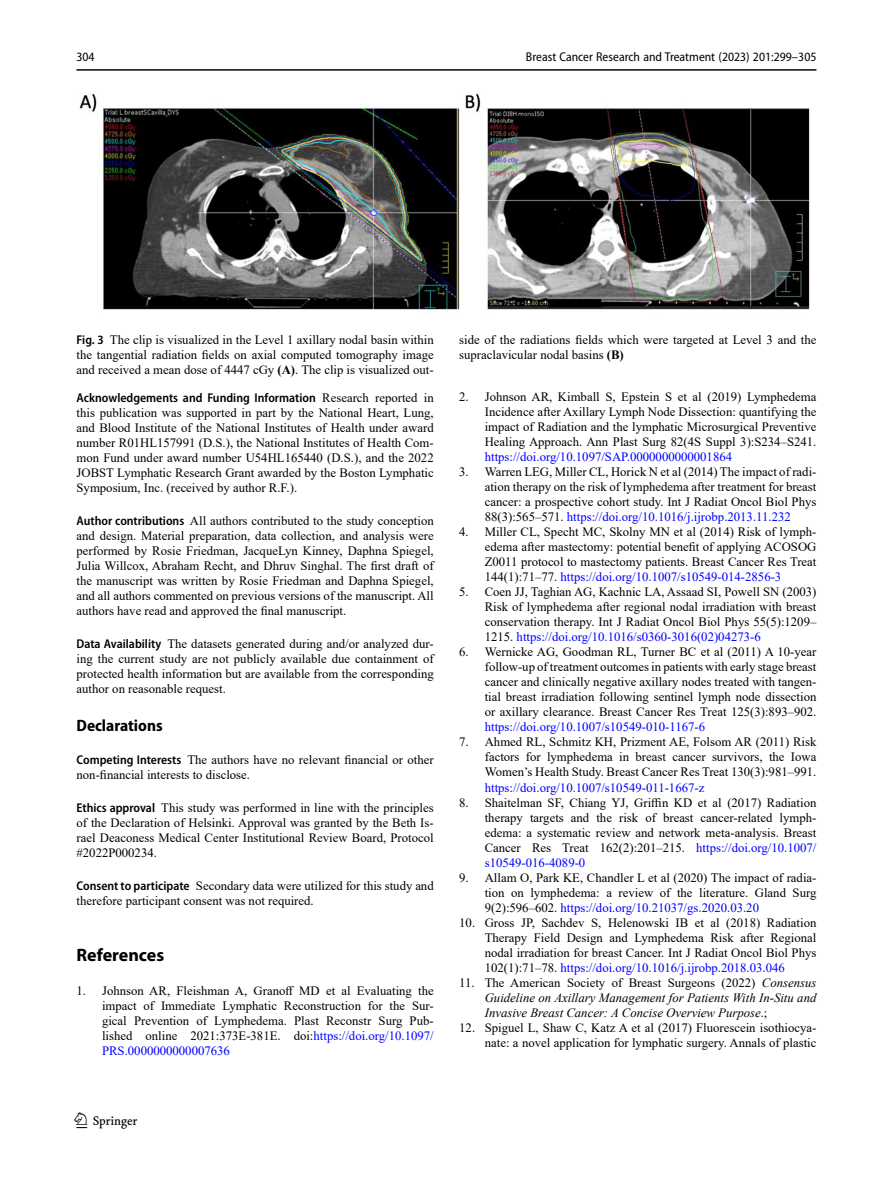
<style>
.page{position:relative;width:893px;height:1187px;background:#fff}
.page>*{position:absolute;margin:0;border:0;box-sizing:border-box;transform-origin:0 0}
.t1{font:22.5px "Springnew";color:#000}
.Literatur_Heading{font:700 18px "Myriad Pro";color:#000}
.Ethics_Declarations{font:700 semi-condensed 16.5px "Myriad Pro";color:#000}
.Literatur_Entry{font:12.75px/15px "Times New Roman";color:#000;text-align:justify}
.Author_Contribution{font:12.75px/15px "Times New Roman";color:#000;text-align:justify}
.Ethics_Declarations-2{font:12.75px/15px "Times New Roman";color:#000}
.Acknowledgements{font:12.75px/15px "Times New Roman";color:#000;text-align:justify}
.Figure_Caption{font:12.75px/15px "Times New Roman";color:#000;text-align:justify}
.Data_Availability{font:12.75px/15px "Times New Roman";color:#000;text-align:justify}
.Literatur_Entry-2{font:italic 12.75px/15px "Times New Roman";color:#000;text-align:justify}
.t2{font:semi-condensed 12.75px "Myriad Pro";color:#000}
.s1{font-family:"Myriad Pro";font-weight:600;font-stretch:semi-condensed}
.s2{font-weight:700}
.s3{color:#00f}
.s4{font-style:normal}
</style>
<div class="page">
<hr style="left:77px;top:69px;width:739px;height:2px;background:#000">
<img style="left:79px;top:93px;width:731px;height:218px">
<p class="t2" style="left:77px;top:49px;width:20px">304</p>
<p class="t2" style="left:526px;top:49px;width:292px">Breast Cancer Research and Treatment (2023) 201:299–305</p>
<p class="Figure_Caption" style="left:77px;top:332px;width:359px"><span class="s1">Fig. 3</span> The clip is visualized in the Level 1 axillary nodal basin within the tangential radiation fields on axial computed tomography image and received a mean dose of 4447 cGy <span class="s2">(A)</span>. The clip is visualized out-</p>
<p class="Figure_Caption" style="left:459px;top:332px;width:359px">side of the radiations fields which were targeted at Level 3 and the supraclavicular nodal basins <span class="s2">(B)</span></p>
<p class="Acknowledgements" style="left:77px;top:390px;width:359px"><span class="s1">Acknowledgements and Funding Information</span> Research reported in this publication was supported in part by the National Heart, Lung, and Blood Institute of the National Institutes of Health under award number R01HL157991 (D.S.), the National Institutes of Health Com&shy;mon Fund under award number U54HL165440 (D.S.), and the 2022<br>JOBST Lymphatic Research Grant awarded by the Boston Lymphatic Symposium, Inc. (received by author R.F.).</p>
<p class="Author_Contribution" style="left:77px;top:513px;width:359px"><span class="s1">Author contributions</span> All authors contributed to the study conception and design. Material preparation, data collection, and analysis were performed by Rosie Friedman, JacqueLyn Kinney, Daphna Spiegel, Julia Willcox, Abraham Recht, and Dhruv Singhal. The first draft of the manuscript was written by Rosie Friedman and Daphna Spiegel, and all authors commented on previous versions of the manuscript. All authors have read and approved the final manuscript.</p>
<p class="Data_Availability" style="left:77px;top:636px;width:359px"><span class="s1">Data Availability</span> The datasets generated during and/or analyzed dur&shy;ing the current study are not publicly available due containment of protected health information but are available from the corresponding author on reasonable request.</p>
<p class="Ethics_Declarations" style="left:77px;top:716px;width:88px">Declarations</p>
<p class="Ethics_Declarations-2" style="left:77px;top:751px;width:359px"><span class="s1">Competing Interests</span> The authors have no relevant financial or other non-financial interests to disclose.</p>
<p class="Ethics_Declarations-2" style="left:77px;top:799px;width:359px;text-align:justify"><span class="s1">Ethics approval</span> This study was performed in line with the principles of the Declaration of Helsinki. Approval was granted by the Beth Is&shy;rael Deaconess Medical Center Institutional Review Board, Protocol #2022P000234.</p>
<p class="Ethics_Declarations-2" style="left:77px;top:877px;width:359px"><span class="s1">Consent to participate</span> Secondary data were utilized for this study and therefore participant consent was not required.</p>
<p class="Literatur_Heading" style="left:77px;top:943px;width:89px">References</p>
<p class="Literatur_Entry" style="left:102px;top:982px;width:333px;text-indent:-26px">1. Johnson AR, Fleishman A, Granoff MD et al Evaluating the impact of Immediate Lymphatic Reconstruction for the Sur&shy;gical Prevention of Lymphedema. Plast Reconstr Surg Pub&shy;lished online 2021:373E-381E. doi:<span class="s3">https://doi.org/10.1097/ PRS.0000000000007636</span></p>
<h1 class="t1" style="left:77px;top:1107px;width:63px">1 3</h1>
<p class="Literatur_Entry" style="left:485px;top:389px;width:333px;text-indent:-26px">2. Johnson AR, Kimball S, Epstein S et al (2019) Lymphedema Incidence after Axillary Lymph Node Dissection: quantifying the impact of Radiation and the lymphatic Microsurgical Preventive Healing Approach. Ann Plast Surg 82(4S Suppl 3):S234–S241. <span class="s3">https://doi.org/10.1097/SAP.0000000000001864</span></p>
<p class="Literatur_Entry" style="left:485px;top:464px;width:333px;text-indent:-26px">3. Warren LEG, Miller CL, Horick N et al (2014) The impact of radi&shy;ation therapy on the risk of lymphedema after treatment for breast cancer: a prospective cohort study. Int J Radiat Oncol Biol Phys 88(3):565–571. <span class="s3">https://doi.org/10.1016/j.ijrobp.2013.11.232</span></p>
<p class="Literatur_Entry" style="left:485px;top:524px;width:333px;text-indent:-26px">4. Miller CL, Specht MC, Skolny MN et al (2014) Risk of lymph&shy;edema after mastectomy: potential benefit of applying ACOSOG Z0011 protocol to mastectomy patients. Breast Cancer Res Treat 144(1):71–77. <span class="s3">https://doi.org/10.1007/s10549-014-2856-3</span></p>
<p class="Literatur_Entry" style="left:485px;top:584px;width:333px;text-indent:-26px">5. Coen JJ, Taghian AG, Kachnic LA, Assaad SI, Powell SN (2003)<br>Risk of lymphedema after regional nodal irradiation with breast conservation therapy. Int J Radiat Oncol Biol Phys 55(5):1209– 1215. <span class="s3">https://doi.org/10.1016/s0360-3016(02)04273-6</span></p>
<p class="Literatur_Entry" style="left:485px;top:644px;width:333px;text-indent:-26px">6. Wernicke AG, Goodman RL, Turner BC et al (2011) A 10-year follow-up of treatment outcomes in patients with early stage breast cancer and clinically negative axillary nodes treated with tangen&shy;tial breast irradiation following sentinel lymph node dissection or axillary clearance. Breast Cancer Res Treat 125(3):893–902. <span class="s3">https://doi.org/10.1007/s10549-010-1167-6</span></p>
<p class="Literatur_Entry" style="left:485px;top:734px;width:333px;text-indent:-26px">7. Ahmed RL, Schmitz KH, Prizment AE, Folsom AR (2011) Risk factors for lymphedema in breast cancer survivors, the Iowa Women’s Health Study. Breast Cancer Res Treat 130(3):981–991. <span class="s3">https://doi.org/10.1007/s10549-011-1667-z</span></p>
<p class="Literatur_Entry" style="left:485px;top:794px;width:333px;text-indent:-26px">8. Shaitelman SF, Chiang YJ, Griffin KD et al (2017) Radiation therapy targets and the risk of breast cancer-related lymph&shy;edema: a systematic review and network meta-analysis. Breast Cancer Res Treat 162(2):201–215. <span class="s3">https://doi.org/10.1007/ s10549-016-4089-0</span></p>
<p class="Literatur_Entry" style="left:485px;top:869px;width:333px;text-indent:-26px">9. Allam O, Park KE, Chandler L et al (2020) The impact of radia&shy;tion on lymphedema: a review of the literature. Gland Surg 9(2):596–602. <span class="s3">https://doi.org/10.21037/gs.2020.03.20</span></p>
<p class="Literatur_Entry" style="left:485px;top:914px;width:333px;text-indent:-26px">10. Gross JP, Sachdev S, Helenowski IB et al (2018) Radiation Therapy Field Design and Lymphedema Risk after Regional nodal irradiation for breast Cancer. Int J Radiat Oncol Biol Phys 102(1):71–78. <span class="s3">https://doi.org/10.1016/j.ijrobp.2018.03.046</span></p>
<p class="Literatur_Entry-2" style="left:485px;top:974px;width:333px;text-indent:-26px"><span class="s4">11. The American Society of Breast Surgeons (2022)</span> Consensus Guideline on Axillary Management for Patients With In-Situ and Invasive Breast Cancer: A Concise Overview Purpose<span class="s4">.;</span></p>
<p class="Literatur_Entry" style="left:459px;top:1019px;width:359px;text-align:right">12. Spiguel L, Shaw C, Katz A et al (2017) Fluorescein isothiocya&shy;nate: a novel application for lymphatic surgery. Annals of plastic</p>
</div>
